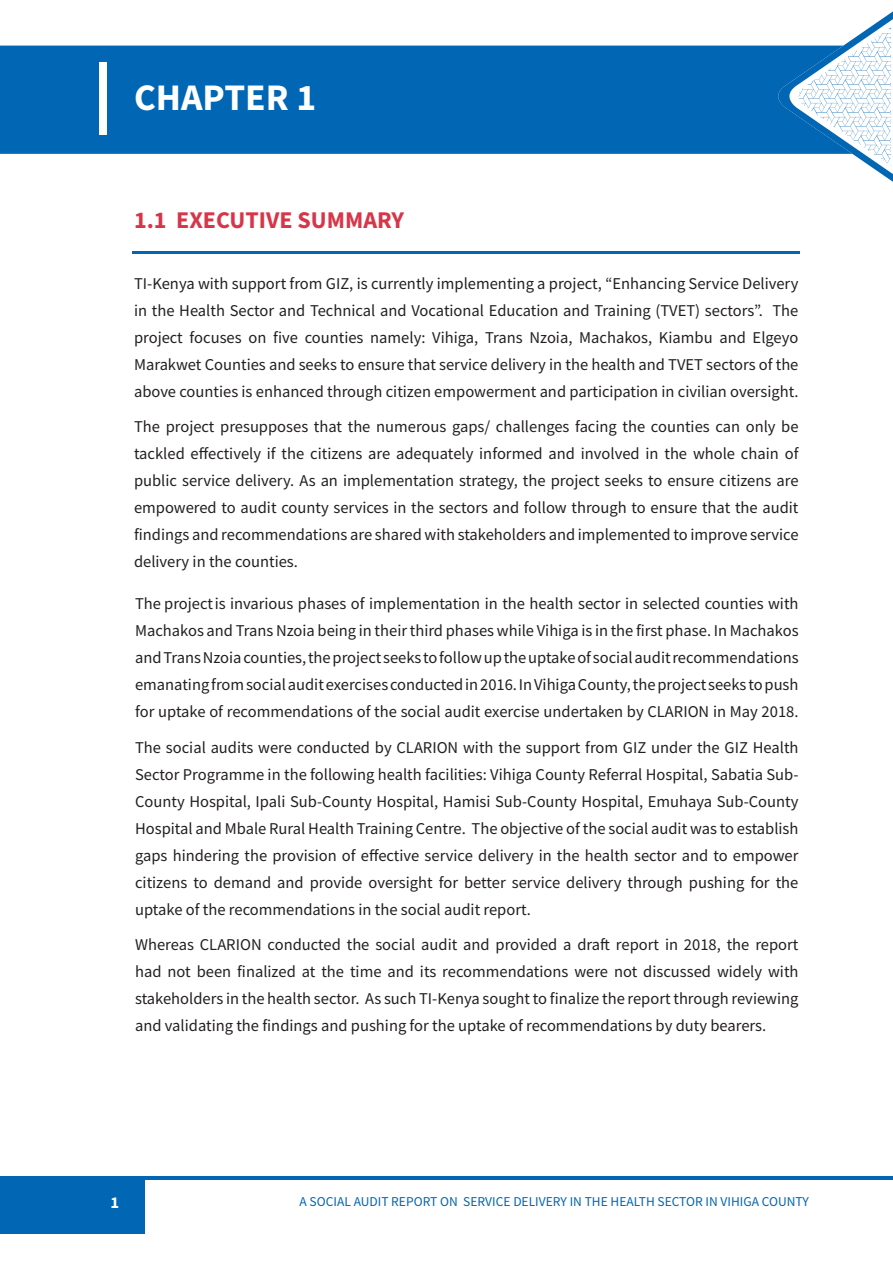
<style>
.page{position:relative;width:893px;height:1263px;background:#fff}
.page>*{position:absolute;margin:0;border:0;box-sizing:border-box;transform-origin:0 0}
.t1{font:700 37.5px "Source Sans Pro";color:#fff}
.t2{font:700 24px "Source Sans Pro";color:#d83548}
.t3{font:16.5px/27px "Source Sans Pro";color:#231f20;text-align:justify}
.t4{font:700 16.5px "Source Sans Pro";color:#fff}
.t5{font:13.5px "Source Sans Pro";color:#0166b3}
</style>
<div class="page">
<hr style="left:145px;top:1176px;width:748px;height:4px;background:#0166b3">
<div style="left:0;top:1176px;width:145px;height:58px;background:#0166b3"></div>
<div style="left:0;top:46px;width:769px;height:108px;background:#0166b3"></div>
<svg style="left:769px;top:11px;width:124px;height:171px"></svg>
<div style="left:99px;top:62px;width:7px;height:73px;background:#fff"></div>
<hr style="left:132px;top:252px;width:668px;height:2px;background:#0166b3">
<h1 class="t1" style="left:134px;top:72px;width:184px">CHAPTER 1</h1>
<h2 class="t2" style="left:134px;top:203px;width:271px">1.1 EXECUTIVE SUMMARY</h2>
<p class="t3" style="left:134px;top:269px;width:666px">TI-Kenya with support from GIZ, is currently implementing a project, “Enhancing Service Delivery in the Health Sector and Technical and Vocational Education and Training (TVET) sectors”. The project focuses on five counties namely: Vihiga, Trans Nzoia, Machakos, Kiambu and Elgeyo Marakwet Counties and seeks to ensure that service delivery in the health and TVET sectors of the above counties is enhanced through citizen empowerment and participation in civilian oversight.</p>
<p class="t3" style="left:134px;top:413px;width:666px">The project presupposes that the numerous gaps/ challenges facing the counties can only be tackled effectively if the citizens are adequately informed and involved in the whole chain of public service delivery. As an implementation strategy, the project seeks to ensure citizens are empowered to audit county services in the sectors and follow through to ensure that the audit findings and recommendations are shared with stakeholders and implemented to improve service delivery in the counties.</p>
<p class="t3" style="left:135px;top:590px;width:665px">The project is in various phases of implementation in the health sector in selected counties with Machakos and Trans Nzoia being in their third phases while Vihiga is in the first phase. In Machakos and Trans Nzoia counties, the project seeks to follow up the uptake of social audit recommendations emanating from social audit exercises conducted in 2016. In Vihiga County, the project seeks to push for uptake of recommendations of the social audit exercise undertaken by CLARION in May 2018.</p>
<p class="t3" style="left:135px;top:733px;width:665px">The social audits were conducted by CLARION with the support from GIZ under the GIZ Health Sector Programme in the following health facilities: Vihiga County Referral Hospital, Sabatia Sub-County Hospital, Ipali Sub-County Hospital, Hamisi Sub-County Hospital, Emuhaya Sub-County Hospital and Mbale Rural Health Training Centre. The objective of the social audit was to establish gaps hindering the provision of effective service delivery in the health sector and to empower citizens to demand and provide oversight for better service delivery through pushing for the uptake of the recommendations in the social audit report.</p>
<p class="t3" style="left:135px;top:931px;width:665px">Whereas CLARION conducted the social audit and provided a draft report in 2018, the report had not been finalized at the time and its recommendations were not discussed widely with stakeholders in the health sector. As such TI-Kenya sought to finalize the report through reviewing and validating the findings and pushing for the uptake of recommendations by duty bearers.</p>
<p class="t4" style="left:110px;top:1191px;width:10px">1</p>
<p class="t5" style="left:300px;top:1193px;width:511px">A SOCIAL AUDIT REPORT ON SERVICE DELIVERY IN THE HEALTH SECTOR IN VIHIGA COUNTY</p>
</div>
